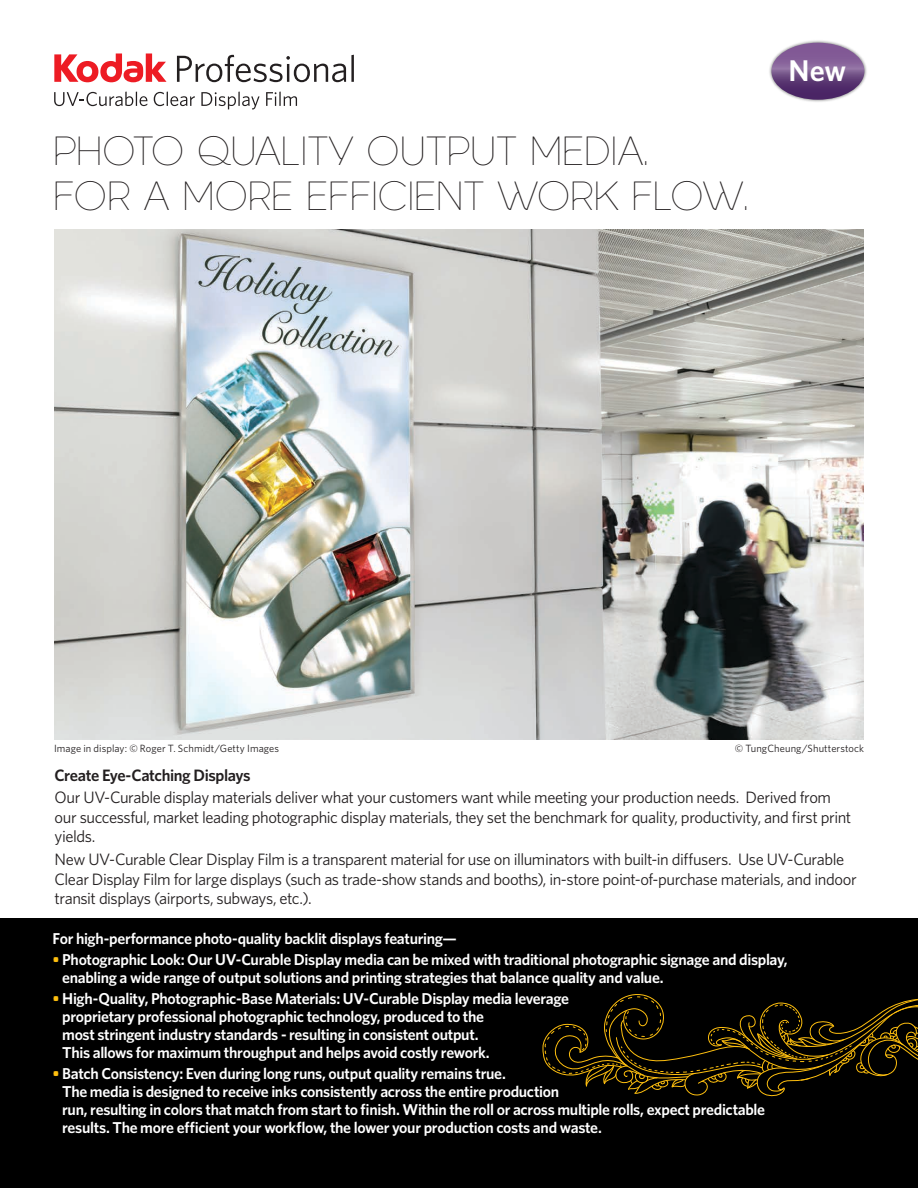
<style>
.page{position:relative;width:918px;height:1188px;background:#fff}
.page>*{position:absolute;margin:0;border:0;box-sizing:border-box;transform-origin:0 0}
.t1{font:300 39px/45px "Neutura";color:#231f20}
.t2{font:600 30px "Whitney";color:#fff}
.t3{font:16.5px/19.5px "Whitney";letter-spacing:-.025em;color:#231f20}
.t4{font:600 16.5px "Whitney";letter-spacing:-.025em;color:#231f20}
.t5{font:600 15.75px/18px "Whitney";letter-spacing:-.02em;color:#fff}
.t6{font:10.5px "Whitney";letter-spacing:.01em;color:#231f20}
.s1{color:#febf0f}
</style>
<div class="page">
<img style="left:54px;top:230px;width:810px;height:509px">
<div style="left:0;top:918px;width:918px;height:270px;background:#000"></div>
<svg style="left:542px;top:994px;width:376px;height:103px"></svg>
<img style="left:769px;top:40px;width:98px;height:62px">
<svg style="left:771px;top:43px;width:93px;height:57px;background:#8c709d"></svg>
<svg style="left:54px;top:53px;width:113px;height:29px"></svg>
<svg style="left:54px;top:92px;width:93px;height:14px"></svg>
<svg style="left:154px;top:92px;width:41px;height:14px"></svg>
<svg style="left:201px;top:92px;width:59px;height:18px"></svg>
<svg style="left:266px;top:92px;width:31px;height:14px"></svg>
<svg style="left:177px;top:55px;width:177px;height:27px"></svg>
<h1 class="t1" style="left:53px;top:128px;width:696px">PHOTO QUALITY OUTPUT MEDIA.<br>FOR A MORE EFFICIENT WORK FLOW.</h1>
<h2 class="t2" style="left:789px;top:51px;width:59px">New</h2>
<p class="t6" style="left:54px;top:741px;width:227px">Image in display: © Roger T. Schmidt/Getty Images</p>
<p class="t6" style="left:735px;top:741px;width:131px">© TungCheung/Shutterstock</p>
<p class="t4" style="left:55px;top:764px;width:198px">Create Eye-Catching Displays</p>
<p class="t3" style="left:55px;top:788px;width:798px">Our UV-Curable display materials deliver what your customers want while meeting your production needs. Derived from our successful, market leading photographic display materials, they set the benchmark for quality, productivity, and first print yields.</p>
<p class="t3" style="left:55px;top:849px;width:804px">New UV-Curable Clear Display Film is a transparent material for use on illuminators with built-in diffusers. Use UV-Curable<br>Clear Display Film for large displays (such as trade-show stands and booths), in-store point-of-purchase materials, and indoor transit displays (airports, subways, etc.).</p>
<p class="t5" style="left:52px;top:929px;width:406px">For high-performance photo-quality backlit displays featuring—</p>
<p class="t5" style="left:62px;top:950px;width:727px;text-indent:-10px"><span class="s1">•</span> Photographic Look: Our UV-Curable Display media can be mixed with traditional photographic signage and display, enabling a wide range of output solutions and printing strategies that balance quality and value.</p>
<p class="t5" style="left:62px;top:989px;width:509px;text-indent:-10px"><span class="s1">•</span> High-Quality, Photographic-Base Materials: UV-Curable Display media leverage proprietary professional photographic technology, produced to the<br>most stringent industry standards - resulting in consistent output.<br>This allows for maximum throughput and helps avoid costly rework.</p>
<p class="t5" style="left:62px;top:1065px;width:704px;text-indent:-10px"><span class="s1">•</span> Batch Consistency: Even during long runs, output quality remains true.<br>The media is designed to receive inks consistently across the entire production<br>run, resulting in colors that match from start to finish. Within the roll or across multiple rolls, expect predictable results. The more efficient your workflow, the lower your production costs and waste.</p>
</div>
